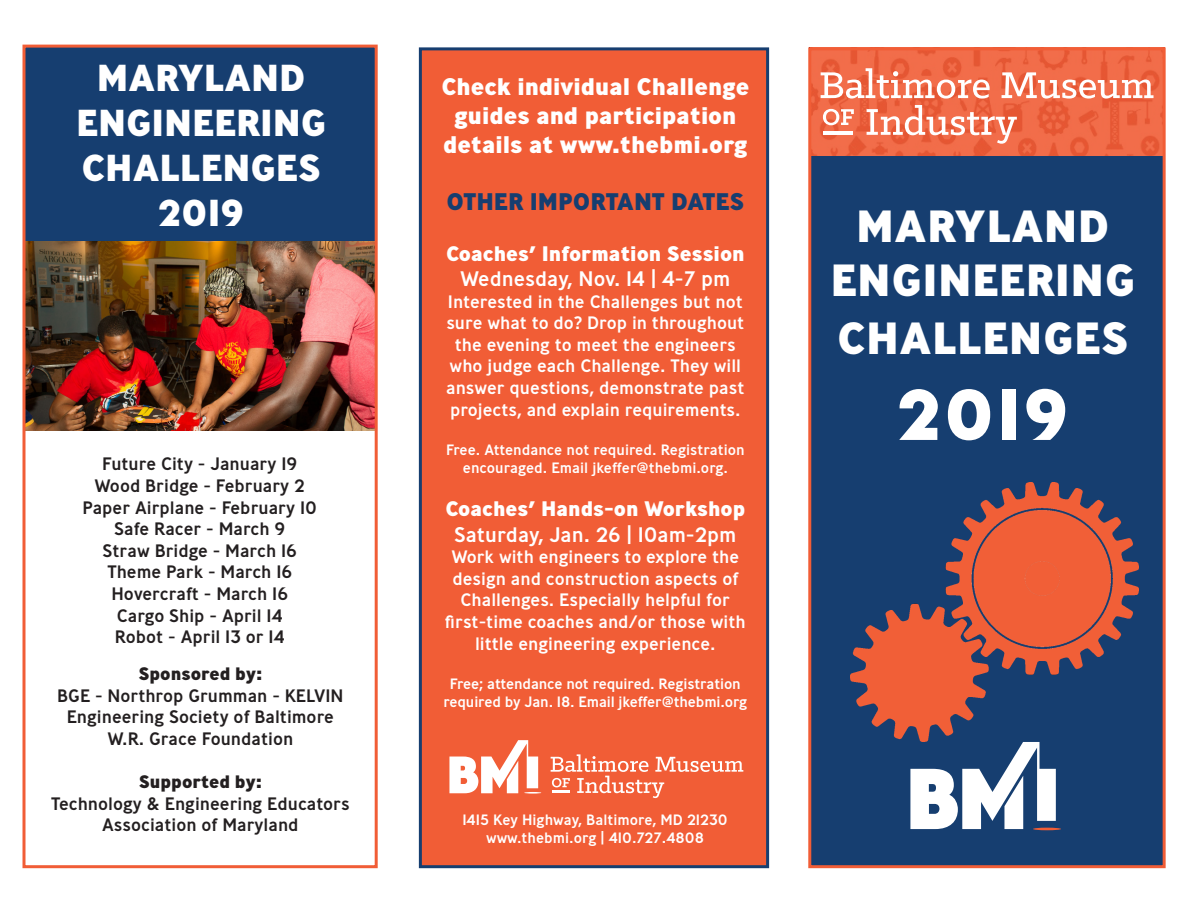
<style>
.page{position:relative;width:1188px;height:918px;background:#fff}
.page>*{position:absolute;margin:0;border:0;box-sizing:border-box;transform-origin:0 0}
.t1{font:800 72px "Ministry";color:#fff}
.t2{font:800 45px/57.6px "Ministry";letter-spacing:.01em;color:#fff}
.t3{font:800 37.5px/45px "Ministry";color:#fff;text-align:center}
.t4{font:800 24px/28.8px "Ministry";color:#fff;text-align:center}
.t5{font:800 24px "Ministry";color:#163e70}
.t6{font:800 21px "Ministry";color:#fff}
.t7{font:500 21px "Ministry";color:#fff}
.t8{font:500 18px/21.6px "Ministry";color:#fff;text-align:center}
.t9{font:500 18px/21.6px "Ministry";color:#231f20;text-align:center}
.t10{font:800 18px "Ministry";color:#231f20}
.t11{font:500 15px/18px "Ministry";color:#fff;text-align:center}
</style>
<div class="page">
<div style="left:23px;top:47px;width:353px;height:196px;background:#163e70"></div>
<img style="left:26px;top:242px;width:348px;height:188px">
<div style="left:22px;top:45px;width:356px;height:823px;border:3px solid #f15d36"></div>
<div style="left:810px;top:156px;width:355px;height:712px;background:#163e70"></div>
<svg style="left:812px;top:51px;width:350px;height:105px;background:#ee6743"></svg>
<div style="left:419px;top:47px;width:350px;height:821px;background:#f15d36;border:3px solid #163e70"></div>
<svg style="left:449px;top:740px;width:92px;height:54px"></svg>
<svg style="left:551px;top:754px;width:192px;height:44px"></svg>
<svg style="left:821px;top:68px;width:169px;height:31px"></svg>
<svg style="left:1002px;top:72px;width:152px;height:27px"></svg>
<svg style="left:867px;top:105px;width:150px;height:39px"></svg>
<svg style="left:823px;top:109px;width:31px;height:16px"></svg>
<hr style="left:823px;top:131px;width:30px;height:4px;background:#fff">
<svg style="left:910px;top:742px;width:146px;height:87px"></svg>
<hr style="left:1033px;top:828px;width:28px;height:2px;background:#f15d36;border-radius:50%">
<img style="left:850px;top:482px;width:288px;height:260px">
<div style="left:808px;top:47px;width:358px;height:821px;border:3px solid #f15d36"></div>
<p class="t3" style="left:76px;top:54px;width:252px">MARYLAND<br>ENGINEERING<br>CHALLENGES<br>2019</p>
<p class="t9" style="left:102px;top:453px;width:197px">Future City - January 19</p>
<p class="t9" style="left:95px;top:475px;width:212px">Wood Bridge - February 2</p>
<p class="t9" style="left:83px;top:496px;width:236px">Paper Airplane - February 10</p>
<p class="t9" style="left:114px;top:518px;width:173px">Safe Racer - March 9</p>
<p class="t9" style="left:103px;top:539px;width:196px">Straw Bridge - March 16</p>
<p class="t9" style="left:107px;top:561px;width:186px">Theme Park - March 16</p>
<p class="t9" style="left:112px;top:583px;width:178px">Hovercraft - March 16</p>
<p class="t9" style="left:117px;top:604px;width:167px">Cargo Ship - April 14</p>
<p class="t9" style="left:115px;top:626px;width:171px">Robot - April 13 or 14</p>
<p class="t10" style="left:138px;top:662px;width:125px">Sponsored by:</p>
<p class="t9" style="left:57px;top:684px;width:288px">BGE - Northrop Grumman - KELVIN</p>
<p class="t9" style="left:67px;top:706px;width:269px">Engineering Society of Baltimore</p>
<p class="t9" style="left:107px;top:727px;width:187px">W.R. Grace Foundation</p>
<p class="t10" style="left:139px;top:770px;width:125px">Supported by:</p>
<p class="t9" style="left:51px;top:792px;width:300px">Technology &amp; Engineering Educators<br>Association of Maryland</p>
<p class="t4" style="left:441px;top:72px;width:309px">Check individual Challenge guides and participation details at www.thebmi.org</p>
<p class="t5" style="left:446px;top:186px;width:299px">OTHER IMPORTANT DATES</p>
<p class="t6" style="left:446px;top:240px;width:300px">Coaches’ Information Session</p>
<p class="t7" style="left:460px;top:265px;width:272px">Wednesday, Nov. 14 | 4-7 pm</p>
<p class="t8" style="left:446px;top:290px;width:300px">Interested in the Challenges but not sure what to do? Drop in throughout the evening to meet the engineers who judge each Challenge. They will answer questions, demonstrate past projects, and explain requirements.</p>
<p class="t11" style="left:446px;top:441px;width:300px">Free. Attendance not required. Registration encouraged. Email jkeffer@thebmi.org.</p>
<p class="t6" style="left:445px;top:495px;width:301px">Coaches’ Hands-on Workshop</p>
<p class="t7" style="left:454px;top:521px;width:284px">Saturday, Jan. 26 | 10am-2pm</p>
<p class="t8" style="left:445px;top:546px;width:302px">Work with engineers to explore the design and construction aspects of Challenges. Especially helpful for first-time coaches and/or those with little engineering experience.</p>
<p class="t11" style="left:443px;top:675px;width:306px">Free; attendance not required. Registration required by Jan. 18. Email jkeffer@thebmi.org</p>
<p class="t11" style="left:462px;top:810px;width:267px">1415 Key Highway, Baltimore, MD 21230</p>
<p class="t11" style="left:486px;top:828px;width:219px">www.thebmi.org | 410.727.4808</p>
<p class="t2" style="left:856px;top:196px;width:255px">MARYLAND</p>
<p class="t2" style="left:830px;top:250px;width:306px">ENGINEERING<br>CHALLENGES</p>
<p class="t1" style="left:897px;top:367px;width:173px">2019</p>
</div>
